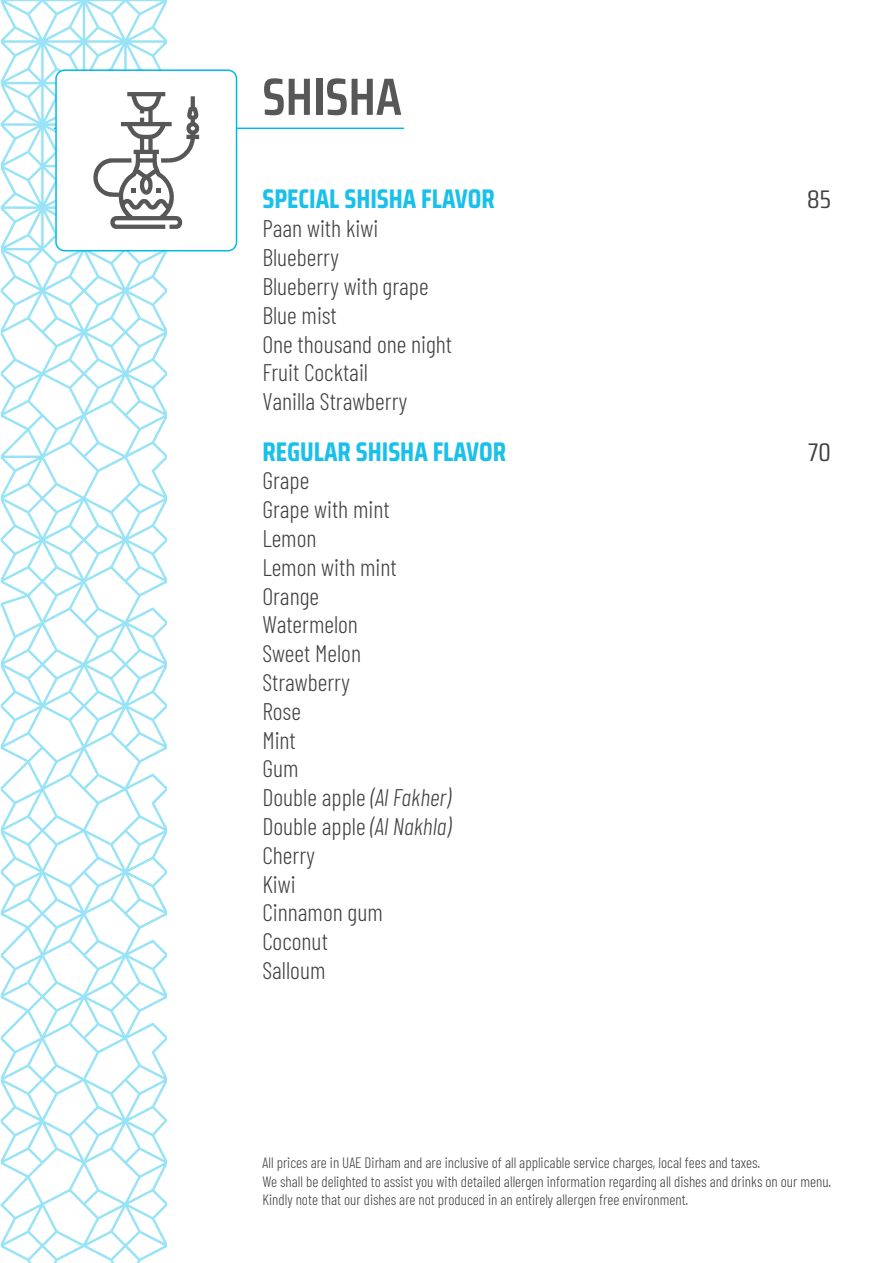
<style>
.page{position:relative;width:893px;height:1263px;background:#fff}
.page>*{position:absolute;margin:0;border:0;box-sizing:border-box;transform-origin:0 0}
.t1{font:600 52.5px "Saira Condensed";color:#575757}
.t2{font:700 27px "Saira Condensed";color:#1ac0eb}
.t3{font:25.5px "Saira Condensed";color:#414042}
.t4{font:300 24px/28.8px "Barlow Condensed";color:#414042}
.t5{font:300 15px/18px "Barlow Condensed";color:#414042}
.s1{font-style:italic}
</style>
<div class="page">
<svg style="left:0;top:0;width:167px;height:1263px"></svg>
<hr style="left:54px;top:128px;width:350px;height:1px;background:#00b9e9">
<div style="left:56px;top:70px;width:181px;height:181px;background:#fff;border-radius:9px"></div>
<div style="left:55px;top:69px;width:182px;height:182px;border:2px solid #00b9e9;border-radius:9px"></div>
<svg style="left:93px;top:92px;width:106px;height:137px"></svg>
<h1 class="t1" style="left:262px;top:57px;width:141px">SHISHA</h1>
<h2 class="t2" style="left:262px;top:178px;width:234px">SPECIAL SHISHA FLAVOR</h2>
<h3 class="t3" style="left:807px;top:181px;width:25px">85</h3>
<h3 class="t4" style="left:262px;top:213px;width:191px">Paan with kiwi<br>Blueberry<br>Blueberry with grape<br>Blue mist<br>One thousand one night<br>Fruit Cocktail<br>Vanilla Strawberry</h3>
<h2 class="t2" style="left:262px;top:430px;width:245px">REGULAR SHISHA FLAVOR</h2>
<h3 class="t3" style="left:808px;top:433px;width:24px">70</h3>
<h3 class="t4" style="left:262px;top:465px;width:190px">Grape<br>Grape with mint<br>Lemon<br>Lemon with mint<br>Orange<br>Watermelon<br>Sweet Melon<br>Strawberry<br>Rose<br>Mint<br>Gum<br>Double apple <span class="s1">(Al Fakher)<br></span>Double apple <span class="s1">(Al Nakhla)<br></span>Cherry<br>Kiwi<br>Cinnamon gum<br>Coconut<br>Salloum</h3>
<p class="t5" style="left:263px;top:1153px;width:570px">All prices are in UAE Dirham and are inclusive of all applicable service charges, local fees and taxes.<br>We shall be delighted to assist you with detailed allergen information regarding all dishes and drinks on our menu.<br>Kindly note that our dishes are not produced in an entirely allergen free environment.</p>
</div>
